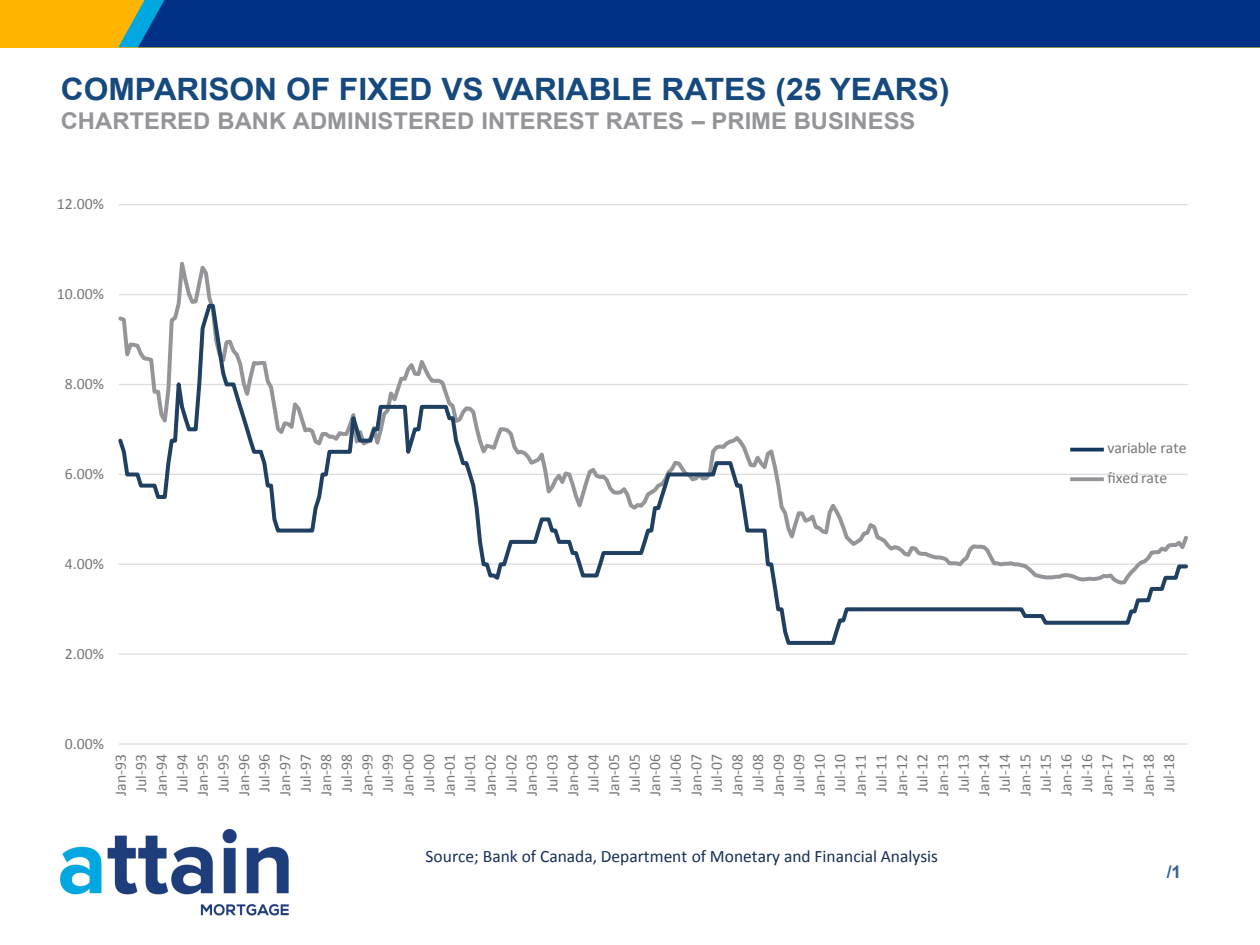
<style>
.page{position:relative;width:1260px;height:945px;background:#fff}
.page>*{position:absolute;margin:0;border:0;box-sizing:border-box;transform-origin:0 0}
.t1{font:700 30.8px "Arial";color:#16497d}
.t2{font:700 23.1px "Arial";color:#939598}
.t3{font:17.5px "Calibri";color:#172e56}
.t4{font:700 17.5px "Arial";color:#356194}
.t5{font:15.75px/20.5px "Calibri";color:#76787b;text-align:justify}
.t6{font:15.75px/29.6px "Calibri";letter-spacing:-.01em;color:#75777a}
</style>
<div class="page">
<img style="left:61px;top:830px;width:228px;height:85px">
<div style="left:0;top:0;width:1260px;height:47px;background:#ffb500"></div>
<div style="left:138px;top:0;width:1122px;height:47px;background:#003186"></div>
<hr style="left:119px;top:654px;width:1069px;height:1px;background:#dcdddf">
<hr style="left:119px;top:204px;width:1069px;height:1px;background:#dcdddf">
<hr style="left:119px;top:743px;width:1069px;height:2px;background:#dcdddf">
<svg style="left:119px;top:261px;width:1069px;height:41px"></svg>
<svg style="left:119px;top:302px;width:1069px;height:343px"></svg>
<h1 class="t1" style="left:61px;top:69px;width:890px">COMPARISON OF FIXED VS VARIABLE RATES (25 YEARS)</h1>
<h2 class="t2" style="left:61px;top:106px;width:856px">CHARTERED BANK ADMINISTERED INTEREST RATES – PRIME BUSINESS</h2>
<p class="t5" style="left:57px;top:193px;width:49px">12.00%</p>
<p class="t5" style="left:57px;top:283px;width:49px">10.00%</p>
<p class="t5" style="left:65px;top:373px;width:41px">8.00%</p>
<p class="t5" style="left:65px;top:463px;width:41px">6.00%</p>
<p class="t5" style="left:65px;top:553px;width:41px">4.00%</p>
<p class="t5" style="left:65px;top:643px;width:41px">2.00%</p>
<p class="t6" style="left:1108px;top:433px;width:81px">variable rate fixed rate</p>
<p class="t5" style="left:65px;top:732px;width:41px">0.00%</p>
<p class="t5" style="left:109px;top:796px;width:43px;rotate:-90deg">Jan-93<br>Jul-93<br>Jan-94<br>Jul-94<br>Jan-95<br>Jul-95<br>Jan-96<br>Jul-96<br>Jan-97<br>Jul-97<br>Jan-98<br>Jul-98<br>Jan-99<br>Jul-99<br>Jan-00<br>Jul-00<br>Jan-01<br>Jul-01<br>Jan-02<br>Jul-02<br>Jan-03<br>Jul-03<br>Jan-04<br>Jul-04<br>Jan-05<br>Jul-05<br>Jan-06<br>Jul-06<br>Jan-07<br>Jul-07<br>Jan-08<br>Jul-08<br>Jan-09<br>Jul-09<br>Jan-10<br>Jul-10<br>Jan-11<br>Jul-11<br>Jan-12<br>Jul-12<br>Jan-13<br>Jul-13<br>Jan-14<br>Jul-14<br>Jan-15<br>Jul-15<br>Jan-16<br>Jul-16<br>Jan-17<br>Jul-17<br>Jan-18<br>Jul-18</p>
<p class="t3" style="left:426px;top:846px;width:514px">Source; Bank of Canada, Department of Monetary and Financial Analysis</p>
<p class="t4" style="left:1167px;top:860px;width:16px">/1</p>
</div>
